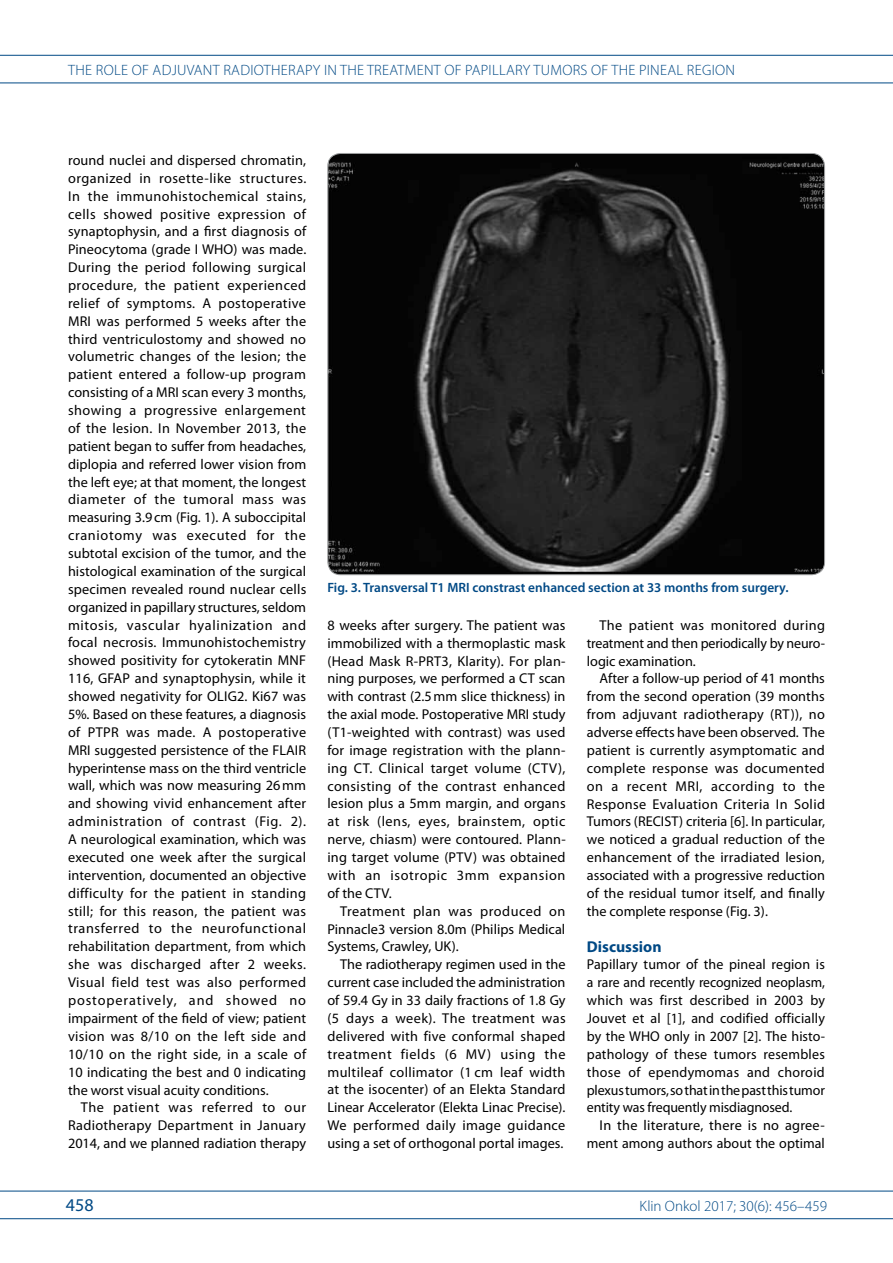
<style>
.page{position:relative;width:893px;height:1263px;background:#fff}
.page>*{position:absolute;margin:0;border:0;box-sizing:border-box;transform-origin:0 0}
.t1{font:18px "Myriad Pro";color:#004985}
.t2{font:700 15.75px "Myriad Pro";color:#004985}
.t3{font:300 15px "Myriad Pro";letter-spacing:.02em;color:#004985}
.t4{font:300 15px "Myriad Pro";color:#004985}
.t5{font:14.25px/17.9px "Myriad Pro";color:#000;text-align:justify}
.t6{font:600 13.5px "Myriad Pro";color:#004985}
</style>
<div class="page">
<hr style="left:0;top:55px;width:893px;height:1px;background:#004985">
<hr style="left:0;top:83px;width:893px;height:1px;background:#004985">
<hr style="left:0;top:1191px;width:893px;height:1px;background:#004985">
<hr style="left:0;top:1218px;width:893px;height:1px;background:#004985">
<img style="left:328px;top:153px;width:497px;height:422px">
<p class="t3" style="left:68px;top:61px;width:668px">THE ROLE OF ADJUVANT RADIOTHERAPY IN THE TREATMENT OF PAPILLARY TUMORS OF THE PINEAL REGION</p>
<p class="t5" style="left:68px;top:151px;width:240px">round nuclei and dispersed chromatin, organized in rosette-like structures.<br>In the immunohistochemical stains, cells showed positive expression of synaptophysin, and a first diagnosis of Pineocytoma (grade I WHO) was made.<br>During the period following surgical procedure, the patient experienced relief of symptoms. A postoperative MRI was performed 5 weeks after the third ventriculostomy and showed no volumetric changes of the lesion; the patient entered a follow-up program consisting of a MRI scan every 3 months, showing a progressive enlargement of the lesion. In November 2013, the patient began to suffer from headaches, diplopia and referred lower vision from the left eye; at that moment, the longest diameter of the tumoral mass was measuring 3.9cm (Fig. 1). A suboccipital craniotomy was executed for the subtotal excision of the tumor, and the histological examination of the surgical specimen revealed round nuclear cells organized in papillary structures, seldom mitosis, vascular hyalinization and focal necrosis. Immunohistochemistry showed positivity for cytokeratin MNF 116, GFAP and synaptophysin, while it showed negativity for OLIG2. Ki67 was 5%. Based on these features, a diagnosis of PTPR was made. A postoperative MRI suggested persistence of the FLAIR hyperintense mass on the third ventricle wall, which was now measuring 26mm and showing vivid enhancement after administration of contrast (Fig. 2).<br>A neurological examination, which was executed one week after the surgical intervention, documented an objective difficulty for the patient in standing still; for this reason, the patient was transferred to the neurofunctional rehabilitation department, from which she was discharged after 2 weeks.<br>Visual field test was also performed postoperatively, and showed no impairment of the field of view; patient vision was 8/10 on the left side and 10/10 on the right side, in a scale of 10 indicating the best and 0 indicating the worst visual acuity conditions.</p>
<p class="t5" style="left:68px;top:1098px;width:240px;text-indent:13px">The patient was referred to our Radiotherapy Department in January 2014, and we planned radiation therapy</p>
<p class="t1" style="left:66px;top:1194px;width:29px">458</p>
<p class="t6" style="left:327px;top:578px;width:463px">Fig. 3. Transversal T1 MRI constrast enhanced section at 33 months from surgery.</p>
<p class="t5" style="left:327px;top:616px;width:240px">8 weeks after surgery. The patient was immobilized with a thermoplastic mask (Head Mask R-PRT3, Klarity). For plan&shy;ning purposes, we performed a CT scan with contrast (2.5mm slice thickness) in the axial mode. Postoperative MRI study (T1-weighted with contrast) was used for image registration with the plann&shy;ing CT. Clinical target volume (CTV), consisting of the contrast enhanced lesion plus a 5mm margin, and organs at risk (lens, eyes, brainstem, optic nerve, chiasm) were contoured. Plann&shy;ing target volume (PTV) was obtained with an isotropic 3mm expansion of the CTV.</p>
<p class="t5" style="left:327px;top:902px;width:240px;text-indent:13px">Treatment plan was produced on Pinnacle3 version 8.0m (Philips Medical Systems, Crawley, UK).</p>
<p class="t5" style="left:327px;top:955px;width:240px;text-indent:13px">The radiotherapy regimen used in the current case included the administration of 59.4 Gy in 33 daily fractions of 1.8 Gy (5 days a week). The treatment was delivered with five conformal shaped treatment fields (6 MV) using the multileaf collimator (1 cm leaf width at the isocenter) of an Elekta Standard Linear Accelerator (Elekta Linac Precise).<br>We performed daily image guidance using a set of orthogonal portal images.</p>
<p class="t5" style="left:587px;top:616px;width:240px;text-indent:13px">The patient was monitored during treatment and then periodically by neuro&shy;logic examination.</p>
<p class="t5" style="left:587px;top:669px;width:240px;text-indent:13px">After a follow-up period of 41 months from the second operation (39 months from adjuvant radiotherapy (RT)), no adverse effects have been observed. The patient is currently asymptomatic and complete response was documented on a recent MRI, according to the Response Evaluation Criteria In Solid Tumors (RECIST) criteria [6]. In particular, we noticed a gradual reduction of the enhancement of the irradiated lesion, associated with a progressive reduction of the residual tumor itself, and finally the complete response (Fig. 3).</p>
<p class="t2" style="left:587px;top:936px;width:76px">Discussion</p>
<p class="t5" style="left:587px;top:955px;width:240px">Papillary tumor of the pineal region is a rare and recently recognized neoplasm, which was first described in 2003 by Jouvet et al [1], and codified officially by the WHO only in 2007 [2]. The histo&shy;pathology of these tumors resembles those of ependymomas and choroid plexus tumors, so that in the past this tumor entity was frequently misdiagnosed.</p>
<p class="t5" style="left:587px;top:1116px;width:239px;text-align:right">In the literature, there is no agree&shy;ment among authors about the optimal</p>
<p class="t4" style="left:640px;top:1197px;width:189px">KLIN ONKOL 2017; 30(6): 456–459</p>
</div>
